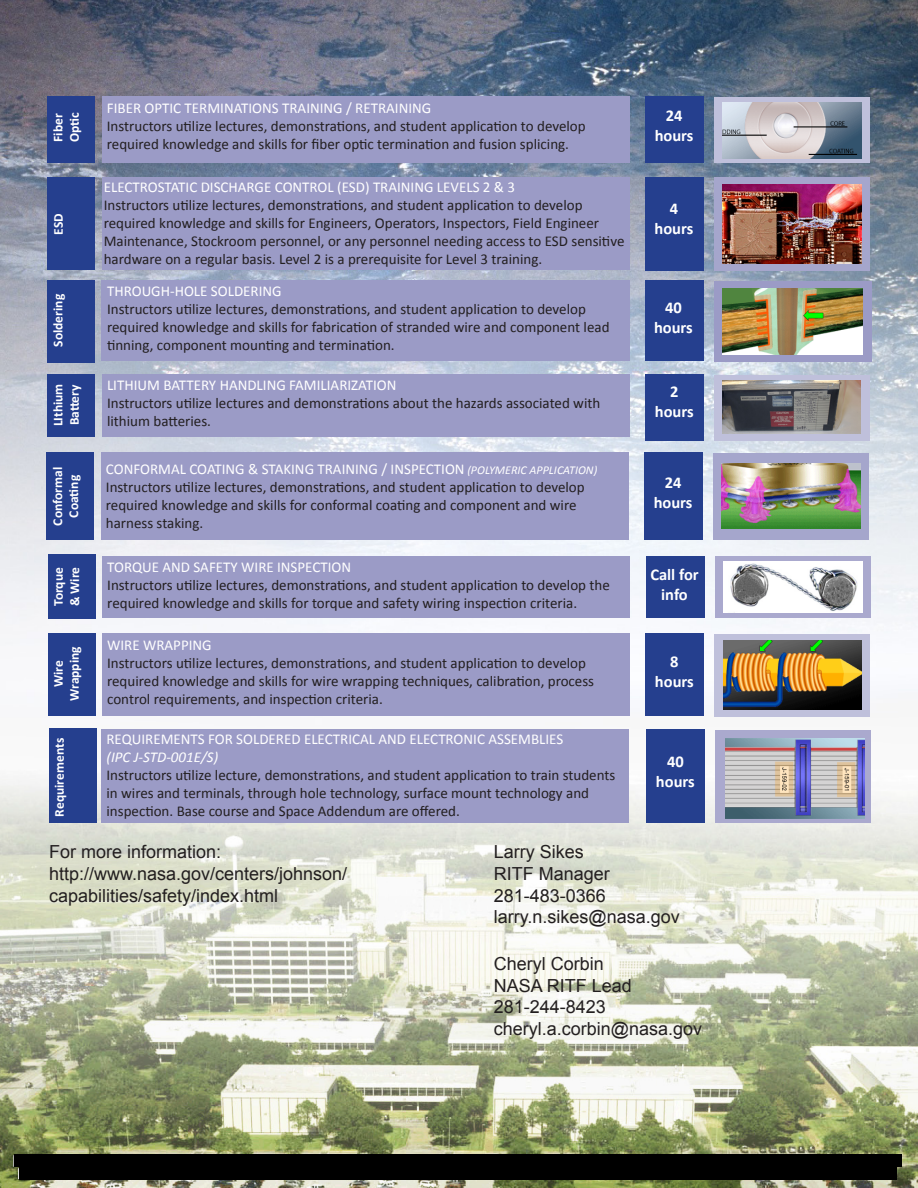
<style>
.page{position:relative;width:918px;height:1188px;background:#fff}
.page>*{position:absolute;margin:0;border:0;box-sizing:border-box;transform-origin:0 0}
.t1{font:18px "Arial";color:#231f20}
.t2{font:700 16.5px/19.8px "Calibri";color:#fff;text-align:center}
.t3{font:15px/18px "Calibri";color:#231f20}
.t4{font:15px "Calibri";color:#fff}
.t5{font:italic 15px "Calibri";color:#fff}
.t6{font:700 13.5px "Calibri";color:#fff}
.s1{font-style:italic;font-size:12px}
</style>
<div class="page">
<img style="left:0;top:0;width:918px;height:770px">
<img style="left:0;top:770px;width:918px;height:418px">
<div style="left:101px;top:280px;width:528px;height:81px;background:#9b9bc6"></div>
<div style="left:714px;top:281px;width:157px;height:80px;background:#9b9bc6"></div>
<img style="left:722px;top:289px;width:141px;height:66px">
<div style="left:48px;top:280px;width:47px;height:83px;background:#253f8e"></div>
<div style="left:645px;top:280px;width:58px;height:81px;background:#253f8e"></div>
<div style="left:713px;top:453px;width:156px;height:87px;background:#a5a6cc"></div>
<img style="left:722px;top:464px;width:139px;height:65px">
<div style="left:101px;top:453px;width:528px;height:87px;background:#9b9bc6"></div>
<div style="left:47px;top:453px;width:47px;height:87px;background:#253f8e"></div>
<div style="left:645px;top:453px;width:58px;height:87px;background:#253f8e"></div>
<div style="left:714px;top:178px;width:156px;height:93px;background:#a5a6cc"></div>
<img style="left:723px;top:184px;width:139px;height:79px">
<div style="left:102px;top:177px;width:528px;height:92px;background:#9b9bc6"></div>
<div style="left:48px;top:177px;width:47px;height:92px;background:#253f8e"></div>
<div style="left:645px;top:177px;width:59px;height:94px;background:#253f8e"></div>
<div style="left:714px;top:97px;width:156px;height:66px;background:#bfc0db"></div>
<img style="left:723px;top:102px;width:139px;height:57px">
<div style="left:102px;top:97px;width:527px;height:66px;background:#9b9bc6"></div>
<div style="left:48px;top:97px;width:47px;height:66px;background:#253f8e"></div>
<div style="left:646px;top:97px;width:58px;height:66px;background:#253f8e"></div>
<div style="left:714px;top:375px;width:156px;height:66px;background:#bfc0db"></div>
<img style="left:723px;top:380px;width:138px;height:54px">
<div style="left:102px;top:374px;width:527px;height:63px;background:#9b9bc6"></div>
<div style="left:48px;top:374px;width:47px;height:63px;background:#253f8e"></div>
<div style="left:646px;top:374px;width:58px;height:67px;background:#253f8e"></div>
<div style="left:715px;top:634px;width:155px;height:82px;background:#bfc0db"></div>
<img style="left:723px;top:641px;width:139px;height:68px">
<div style="left:102px;top:634px;width:528px;height:82px;background:#9b9bc6"></div>
<div style="left:48px;top:634px;width:47px;height:82px;background:#253f8e"></div>
<div style="left:646px;top:634px;width:58px;height:82px;background:#253f8e"></div>
<div style="left:715px;top:557px;width:156px;height:61px;background:#aaa9ce"></div>
<img style="left:723px;top:562px;width:139px;height:51px">
<div style="left:102px;top:556px;width:528px;height:62px;background:#9b9bc6"></div>
<div style="left:48px;top:554px;width:47px;height:65px;background:#253f8e"></div>
<div style="left:646px;top:556px;width:58px;height:62px;background:#253f8e"></div>
<div style="left:716px;top:730px;width:155px;height:93px;background:#aaa9ce"></div>
<img style="left:726px;top:739px;width:138px;height:79px">
<div style="left:49px;top:728px;width:47px;height:95px;background:#253f8e"></div>
<div style="left:102px;top:729px;width:527px;height:93px;background:#9b9bc6"></div>
<div style="left:647px;top:730px;width:58px;height:93px;background:#253f8e"></div>
<div style="left:14px;top:1155px;width:887px;height:12px;background:#000"></div>
<div style="left:19px;top:1168px;width:878px;height:12px;background:#000"></div>
<p class="t6" style="left:50px;top:142px;width:30px;rotate:-90deg">Fiber</p>
<p class="t6" style="left:66px;top:142px;width:31px;rotate:-90deg">Optic</p>
<p class="t6" style="left:50px;top:235px;width:23px;rotate:-90deg">ESD</p>
<p class="t6" style="left:49px;top:347px;width:54px;rotate:-90deg">Soldering</p>
<p class="t4" style="left:107px;top:98px;width:326px">FIBER OPTIC TERMINATIONS TRAINING / RETRAINING</p>
<p class="t3" style="left:107px;top:116px;width:480px">Instructors utilize lectures, demonstrations, and student application to develop required knowledge and skills for fiber optic termination and fusion splicing.</p>
<p class="t2" style="left:666px;top:105px;width:18px">24</p>
<p class="t2" style="left:655px;top:124px;width:40px">hours</p>
<p class="t4" style="left:104px;top:178px;width:413px">ELECTROSTATIC DISCHARGE CONTROL (ESD) TRAINING LEVELS 2 &amp; 3</p>
<p class="t3" style="left:104px;top:195px;width:522px">Instructors utilize lectures, demonstrations, and student application to develop required knowledge and skills for Engineers, Operators, Inspectors, Field Engineer Maintenance, Stockroom personnel, or any personnel needing access to ESD sensitive hardware on a regular basis. Level 2 is a prerequisite for Level 3 training.</p>
<p class="t2" style="left:670px;top:198px;width:10px">4</p>
<p class="t2" style="left:655px;top:218px;width:40px">hours</p>
<p class="t4" style="left:107px;top:282px;width:176px">THROUGH-HOLE SOLDERING</p>
<p class="t3" style="left:107px;top:300px;width:504px">Instructors utilize lectures, demonstrations, and student application to develop required knowledge and skills for fabrication of stranded wire and component lead tinning, component mounting and termination.</p>
<p class="t2" style="left:665px;top:297px;width:18px">40</p>
<p class="t2" style="left:654px;top:317px;width:40px">hours</p>
<p class="t6" style="left:50px;top:426px;width:44px;rotate:-90deg">LIthium</p>
<p class="t6" style="left:66px;top:425px;width:42px;rotate:-90deg">Battery</p>
<p class="t4" style="left:107px;top:376px;width:291px">LITHIUM BATTERY HANDLING FAMILIARIZATION</p>
<p class="t3" style="left:107px;top:394px;width:495px">Instructors utilize lectures and demonstrations about the hazards associated with lithium batteries.</p>
<p class="t6" style="left:49px;top:526px;width:60px;rotate:-90deg">Conformal</p>
<p class="t6" style="left:65px;top:518px;width:44px;rotate:-90deg">Coating</p>
<p class="t4" style="left:106px;top:459px;width:493px">CONFORMAL COATING &amp; STAKING TRAINING / INSPECTION <span class="s1">(POLYMERIC APPLICATION)</span></p>
<p class="t3" style="left:106px;top:477px;width:480px">Instructors utilize lectures, demonstrations, and student application to develop</p>
<p class="t3" style="left:106px;top:495px;width:472px">required knowledge and skills for conformal coating and component and wire</p>
<p class="t3" style="left:106px;top:513px;width:99px">harness staking.</p>
<p class="t2" style="left:670px;top:381px;width:10px">2</p>
<p class="t2" style="left:655px;top:401px;width:40px">hours</p>
<p class="t2" style="left:665px;top:472px;width:18px">24</p>
<p class="t2" style="left:654px;top:492px;width:40px">hours</p>
<p class="t6" style="left:50px;top:606px;width:40px;rotate:-90deg">Torque</p>
<p class="t6" style="left:66px;top:606px;width:41px;rotate:-90deg">&amp; Wire</p>
<p class="t4" style="left:107px;top:558px;width:245px">TORQUE AND SAFETY WIRE INSPECTION</p>
<p class="t3" style="left:107px;top:575px;width:504px">Instructors utilize lectures, demonstrations, and student application to develop the required knowledge and skills for torque and safety wiring inspection criteria.</p>
<p class="t2" style="left:650px;top:564px;width:50px">Call for info</p>
<p class="t6" style="left:66px;top:701px;width:56px;rotate:-90deg">Wrapping</p>
<p class="t6" style="left:50px;top:687px;width:28px;rotate:-90deg">Wire</p>
<p class="t6" style="left:51px;top:817px;width:80px;rotate:-90deg">Requirements</p>
<p class="t4" style="left:107px;top:635px;width:106px">WIRE WRAPPING</p>
<p class="t3" style="left:107px;top:653px;width:488px">Instructors utilize lectures, demonstrations, and student application to develop required knowledge and skills for wire wrapping techniques, calibration, process control requirements, and inspection criteria.</p>
<p class="t2" style="left:670px;top:651px;width:10px">8</p>
<p class="t2" style="left:655px;top:670px;width:40px">hours</p>
<p class="t4" style="left:107px;top:729px;width:458px">REQUIREMENTS FOR SOLDERED ELECTRICAL AND ELECTRONIC ASSEMBLIES</p>
<p class="t5" style="left:107px;top:747px;width:113px">(IPC J-STD-001E/S)</p>
<p class="t3" style="left:107px;top:765px;width:510px">Instructors utilize lecture, demonstrations, and student application to train students in wires and terminals, through hole technology, surface mount technology and inspection. Base course and Space Addendum are offered.</p>
<p class="t2" style="left:667px;top:751px;width:18px">40</p>
<p class="t2" style="left:656px;top:771px;width:40px">hours</p>
<p class="t1" style="left:49px;top:840px;width:174px">For more information:</p>
<p class="t1" style="left:49px;top:862px;width:300px">http://www.nasa.gov/centers/johnson/</p>
<p class="t1" style="left:49px;top:883px;width:231px">capabilities/safety/index.html</p>
<p class="t1" style="left:494px;top:840px;width:92px">Larry Sikes</p>
<p class="t1" style="left:494px;top:862px;width:118px">RITF Manager</p>
<p class="t1" style="left:494px;top:883px;width:114px">281-483-0366</p>
<p class="t1" style="left:494px;top:905px;width:187px">larry.n.sikes@nasa.gov</p>
<p class="t1" style="left:494px;top:952px;width:112px">Cheryl Corbin</p>
<p class="t1" style="left:494px;top:974px;width:140px">NASA RITF Lead</p>
<p class="t1" style="left:494px;top:995px;width:114px">281-244-8423</p>
<p class="t1" style="left:494px;top:1017px;width:210px">cheryl.a.corbin@nasa.gov</p>
</div>
